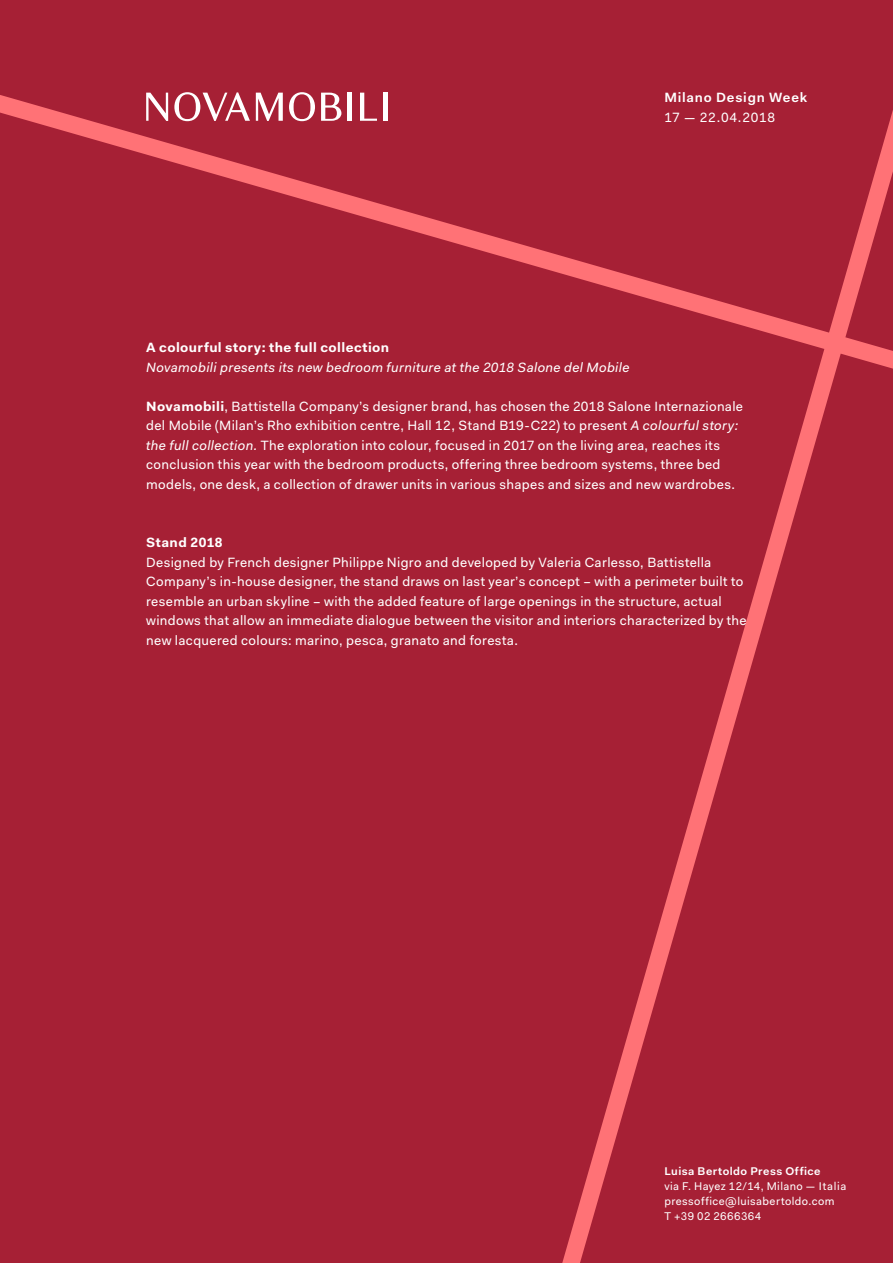
<style>
.page{position:relative;width:893px;height:1263px;background:#a62035}
.page>*{position:absolute;margin:0;border:0;box-sizing:border-box;transform-origin:0 0}
.t1{font:13.5px/19.5px "Fakt";letter-spacing:.03em;color:#fff}
.t2{font:italic 13.5px "Fakt";letter-spacing:.025em;color:#fff}
.t3{font:700 13.5px "Fakt";letter-spacing:.035em;color:#fff}
.t4{font:600 13.5px "Fakt";letter-spacing:.06em;color:#fff}
.t5{font:11.25px/15px "Fakt";letter-spacing:.04em;color:#fff}
.t6{font:600 11.25px "Fakt";letter-spacing:.04em;color:#fff}
.s1{font-weight:700}
.s2{font-style:italic}
</style>
<div class="page">
<svg style="left:0;top:92px;width:515px;height:168px"></svg>
<svg style="left:515px;top:110px;width:378px;height:1153px"></svg>
<p class="t4" style="left:664px;top:89px;width:144px">Milano Design Week</p>
<p class="t1" style="left:664px;top:107px;width:112px">17 — 22.04.2018</p>
<p class="t3" style="left:146px;top:339px;width:245px">A colourful story: the full collection</p>
<p class="t2" style="left:146px;top:359px;width:485px">Novamobili presents its new bedroom furniture at the 2018 Salone del Mobile</p>
<p class="t1" style="left:146px;top:396px;width:598px"><span class="s1">Novamobili</span>, Battistella Company’s designer brand, has chosen the 2018 Salone Internazionale del Mobile (Milan’s Rho exhibition centre, Hall 12, Stand B19-C22) to present <span class="s2">A colourful story: the full collection.</span> The exploration into colour, focused in 2017 on the living area, reaches its conclusion this year with the bedroom products, offering three bedroom systems, three bed models, one desk, a collection of drawer units in various shapes and sizes and new wardrobes.</p>
<p class="t3" style="left:146px;top:534px;width:78px">Stand 2018</p>
<p class="t1" style="left:146px;top:552px;width:602px">Designed by French designer Philippe Nigro and developed by Valeria Carlesso, Battistella Company’s in-house designer, the stand draws on last year’s concept – with a perimeter built to resemble an urban skyline – with the added feature of large openings in the structure, actual windows that allow an immediate dialogue between the visitor and interiors characterized by the new lacquered colours: marino, pesca, granato and foresta.</p>
<p class="t6" style="left:664px;top:1165px;width:158px">Luisa Bertoldo Press Office</p>
<p class="t5" style="left:664px;top:1179px;width:183px">via F. Hayez 12/14, Milano — Italia pressoffice@luisabertoldo.com<br>T +39 02 2666364</p>
</div>
